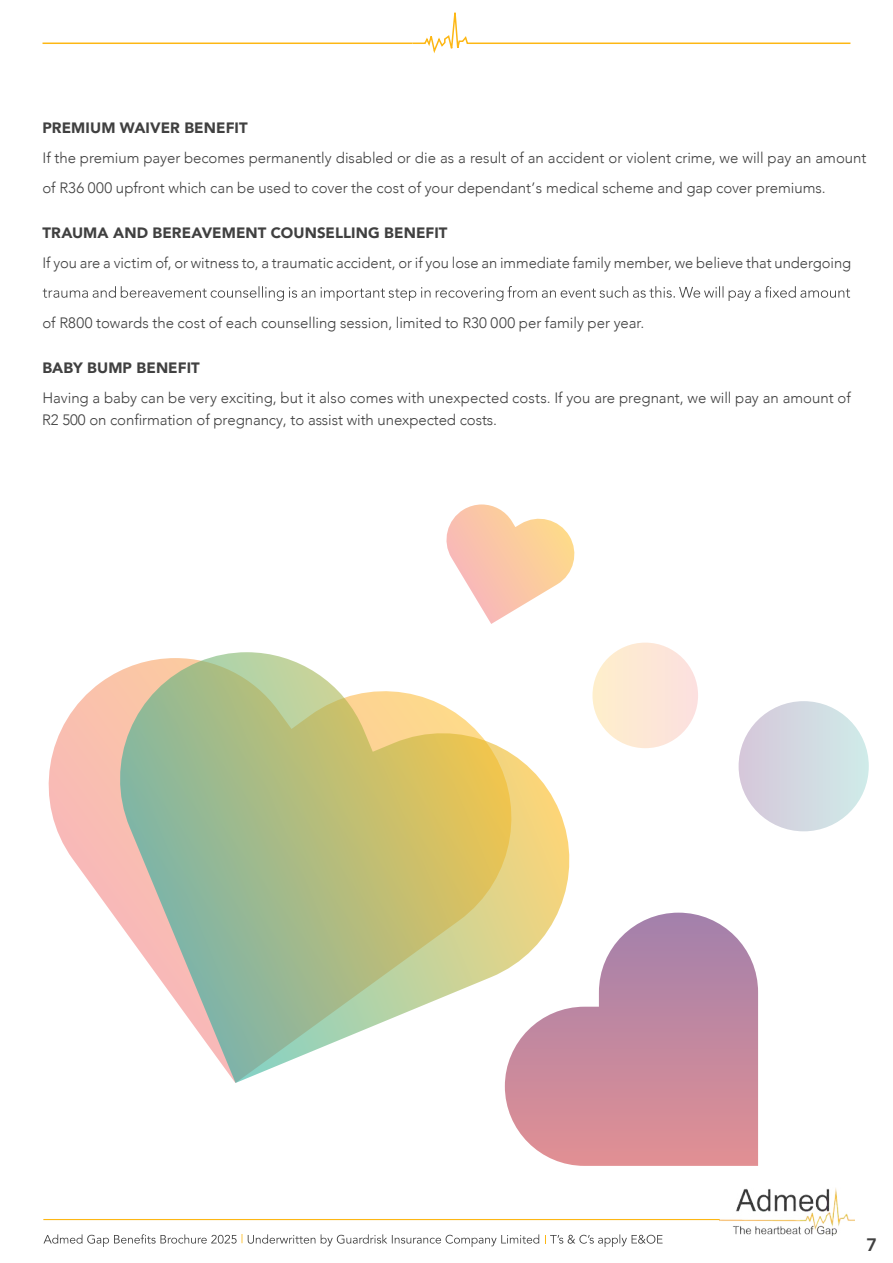
<style>
.page{position:relative;width:893px;height:1263px;background:#fff}
.page>*{position:absolute;margin:0;border:0;box-sizing:border-box;transform-origin:0 0}
.t1{font:800 18px "Avenir";color:#404040}
.t2{font:300 15px/30px "Avenir";color:#404040}
.t3{font:900 15px "Avenir";letter-spacing:.005em;color:#404040}
.t4{font:12px "Avenir";color:#fdb714}
</style>
<div class="page">
<svg style="left:411px;top:12px;width:440px;height:41px"></svg>
<svg style="left:44px;top:1234px;width:193px;height:13px"></svg>
<svg style="left:248px;top:1234px;width:291px;height:13px"></svg>
<svg style="left:545px;top:1234px;width:118px;height:13px"></svg>
<hr style="left:43px;top:1219px;width:677px;height:1px;background:#fdb714">
<img style="left:719px;top:1188px;width:136px;height:47px">
<hr style="left:43px;top:43px;width:369px;height:1px;background:#fdb714">
<svg style="left:43px;top:286px;width:807px;height:15px"></svg>
<div style="left:739px;top:701px;width:130px;height:130px;background:linear-gradient(to right,#d6c7da,#cfebe9);border-radius:65px"></div>
<div style="left:592px;top:643px;width:106px;height:105px;background:#fde7d5;border-radius:53px"></div>
<svg style="left:48px;top:681px;width:55px;height:220px"></svg>
<svg style="left:103px;top:652px;width:467px;height:431px"></svg>
<svg style="left:505px;top:913px;width:253px;height:253px"></svg>
<svg style="left:446px;top:504px;width:129px;height:120px"></svg>
<p class="t3" style="left:43px;top:114px;width:207px">PREMIUM WAIVER BENEFIT</p>
<p class="t2" style="left:43px;top:142px;width:825px">If the premium payer becomes permanently disabled or die as a result of an accident or violent crime, we will pay an amount of R36 000 upfront which can be used to cover the cost of your dependant’s medical scheme and gap cover premiums.</p>
<p class="t3" style="left:43px;top:219px;width:406px">TRAUMA AND BEREAVEMENT COUNSELLING BENEFIT</p>
<p class="t2" style="left:43px;top:247px;width:810px">If you are a victim of, or witness to, a traumatic accident, or if you lose an immediate family member, we believe that undergoing</p>
<p class="t2" style="left:43px;top:307px;width:603px">of R800 towards the cost of each counselling session, limited to R30 000 per family per year.</p>
<p class="t3" style="left:43px;top:354px;width:159px">BABY BUMP BENEFIT</p>
<p class="t2" style="left:42px;top:386px;width:810px;line-height:22.6px">Having a baby can be very exciting, but it also comes with unexpected costs. If you are pregnant, we will pay an amount of<br>R2 500 on confirmation of pregnancy, to assist with unexpected costs.</p>
<p class="t4" style="left:241px;top:1232px;width:4px">|</p>
<p class="t1" style="left:866px;top:1230px;width:12px">7</p>
</div>
